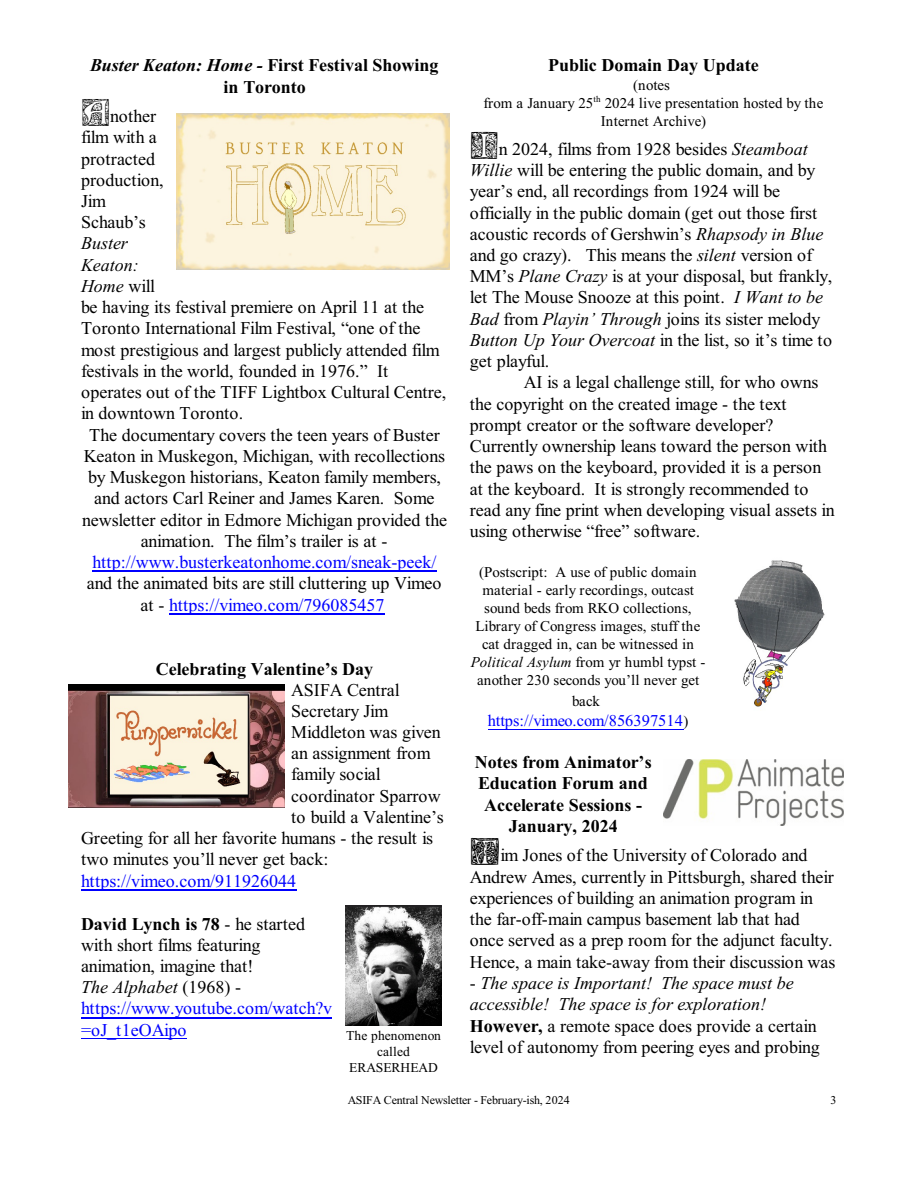
<style>
.page{position:relative;width:918px;height:1188px;background:#fff}
.page>*{position:absolute;margin:0;border:0;box-sizing:border-box;transform-origin:0 0}
.t1{font:18px/21.3px "Times New Roman";color:#000}
.t2{font:700 18px/21.3px "Times New Roman";color:#000;text-align:center}
.t3{font:18px "Times New Roman";color:#00f}
.t4{font:18px "Times New Roman";letter-spacing:-.02em;color:#000}
.t5{font:italic 18px "Times New Roman";color:#000}
.t6{font:16.5px "Times New Roman";color:#00f}
.t7{font:15px/18px "Times New Roman";letter-spacing:.005em;color:#000;text-align:center}
.t8{font:13.5px/16.2px "Times New Roman";color:#000;text-align:center}
.t9{font:12px "Times New Roman";letter-spacing:-.01em;color:#000}
.s1{font-style:italic}
.s2{font-style:normal}
.s3{color:#00f}
.s4{font-size:15px;color:#000}
.s5{font-weight:700}
</style>
<div class="page">
<img style="left:177px;top:113px;width:273px;height:157px">
<img style="left:69px;top:685px;width:216px;height:122px">
<img style="left:345px;top:906px;width:97px;height:119px">
<img style="left:734px;top:560px;width:91px;height:147px">
<img style="left:663px;top:760px;width:181px;height:66px">
<hr style="left:93px;top:571px;width:344px;height:1px;background:#00f">
<hr style="left:169px;top:613px;width:215px;height:2px;background:#00f">
<hr style="left:81px;top:890px;width:215px;height:1px;background:#00f">
<hr style="left:81px;top:1017px;width:251px;height:1px;background:#00f">
<hr style="left:81px;top:1038px;width:106px;height:1px;background:#00f">
<hr style="left:488px;top:729px;width:196px;height:1px;background:#00f">
<p class="t2" style="left:90px;top:56px;width:350px"><span class="s1">Buster Keaton: Home -</span> First Festival Showing in Toronto</p>
<p class="t1" style="left:81px;top:107px;width:84px;text-indent:29px">nother film with a protracted production,<br>Jim<br>Schaub’s</p>
<p class="t5" style="left:81px;top:237px;width:48px">Buster</p>
<p class="t5" style="left:81px;top:258px;width:59px">Keaton:</p>
<p class="t5" style="left:81px;top:279px;width:76px">Home <span class="s2">will</span></p>
<p class="t1" style="left:81px;top:298px;width:345px">be having its festival premiere on April 11 at the</p>
<p class="t1" style="left:81px;top:319px;width:341px">Toronto International Film Festival, “one of the</p>
<p class="t1" style="left:81px;top:341px;width:360px">most prestigious and largest publicly attended film</p>
<p class="t1" style="left:81px;top:362px;width:309px">festivals in the world, founded in 1976.” It</p>
<p class="t1" style="left:81px;top:383px;width:367px">operates out of the TIFF Lightbox Cultural Centre,</p>
<p class="t1" style="left:81px;top:404px;width:164px">in downtown Toronto.</p>
<p class="t1" style="left:89px;top:426px;width:352px">The documentary covers the teen years of Buster</p>
<p class="t1" style="left:84px;top:447px;width:363px">Keaton in Muskegon, Michigan, with recollections</p>
<p class="t1" style="left:88px;top:468px;width:354px">by Muskegon historians, Keaton family members,</p>
<p class="t1" style="left:94px;top:489px;width:342px">and actors Carl Reiner and James Karen. Some</p>
<p class="t1" style="left:82px;top:511px;width:367px">newsletter editor in Edmore Michigan provided the</p>
<p class="t4" style="left:141px;top:534px;width:248px">animation. The film’s trailer is at -</p>
<p class="t3" style="left:93px;top:556px;width:346px">http://www.busterkeatonhome.com/sneak-peek/</p>
<p class="t1" style="left:87px;top:574px;width:356px;text-align:center">and the animated bits are still cluttering up Vimeo at - <span class="s3">https://vimeo.com/796085457</span></p>
<p class="t2" style="left:548px;top:56px;width:212px">Public Domain Day Update</p>
<p class="t7" style="left:483px;top:77px;width:341px">(notes<br>from a January 25<sup>th</sup> 2024 live presentation hosted by the<br>Internet Archive)</p>
<p class="t1" style="left:470px;top:140px;width:364px;text-indent:29px">n 2024, films from 1928 besides <span class="s1">Steamboat Willie</span> will be entering the public domain, and by year’s end, all recordings from 1924 will be officially in the public domain (get out those first acoustic records of Gershwin’s <span class="s1">Rhapsody in Blue </span>and go crazy). This means the <span class="s1">silent</span> version of MM’s <span class="s1">Plane Crazy</span> is at your disposal, but frankly, let The Mouse Snooze at this point. <span class="s1">I Want to be Bad</span> from <span class="s1">Playin’ Through</span> joins its sister melody <span class="s1">Button Up Your Overcoat</span> in the list, so it’s time to get playful.</p>
<p class="t1" style="left:470px;top:373px;width:367px;text-indent:54px">AI is a legal challenge still, for who owns the copyright on the created image - the text prompt creator or the software developer?<br>Currently ownership leans toward the person with the paws on the keyboard, provided it is a person at the keyboard. It is strongly recommended to read any fine print when developing visual assets in using otherwise “free” software.</p>
<p class="t7" style="left:471px;top:565px;width:236px">(Postscript: A use of public domain material - early recordings, outcast sound beds from RKO collections, Library of Congress images, stuff the cat dragged in, can be witnessed in <span class="s1">Political Asylum</span> from yr humbl typst - another 230 seconds you’ll never get</p>
<p class="t7" style="left:572px;top:693px;width:29px">back</p>
<p class="t6" style="left:488px;top:714px;width:202px">https://vimeo.com/856397514<span class="s4">)</span></p>
<p class="t2" style="left:475px;top:753px;width:178px">Notes from Animator’s<br>Education Forum and<br>Accelerate Sessions -<br>January, 2024</p>
<p class="t1" style="left:470px;top:847px;width:367px;text-indent:31px">im Jones of the University of Colorado and Andrew Ames, currently in Pittsburgh, shared their experiences of building an animation program in the far-off-main campus basement lab that had once served as a prep room for the adjunct faculty.<br>Hence, a main take-away from their discussion was</p>
<p class="t1" style="left:470px;top:974px;width:351px">- <span class="s1">The space is Important! The space must be accessible! The space is for exploration!<br></span><span class="s5">However,</span> a remote space does provide a certain level of autonomy from peering eyes and probing</p>
<p class="t9" style="left:348px;top:1096px;width:224px">ASIFA Central Newsletter - February-ish, 2024</p>
<p class="t9" style="left:830px;top:1096px;width:7px">3</p>
<p class="t2" style="left:156px;top:660px;width:219px">Celebrating Valentine’s Day</p>
<p class="t1" style="left:291px;top:681px;width:110px">ASIFA Central</p>
<p class="t1" style="left:291px;top:702px;width:99px">Secretary Jim</p>
<p class="t1" style="left:291px;top:723px;width:151px">Middleton was given</p>
<p class="t1" style="left:291px;top:744px;width:141px">an assignment from</p>
<p class="t4" style="left:291px;top:768px;width:91px">family social</p>
<p class="t1" style="left:291px;top:787px;width:151px">coordinator Sparrow</p>
<p class="t4" style="left:291px;top:810px;width:154px">to build a Valentine’s</p>
<p class="t1" style="left:81px;top:829px;width:354px">Greeting for all her favorite humans - the result is</p>
<p class="t1" style="left:81px;top:850px;width:249px">two minutes you’ll never get back:</p>
<p class="t3" style="left:81px;top:874px;width:217px">https://vimeo.com/911926044</p>
<p class="t1" style="left:81px;top:915px;width:253px"><span class="s5">David Lynch is 78</span> - he started with short films featuring animation, imagine that!<br><span class="s1">The Alphabet</span> (1968) - <span class="s3">https://www.youtube.com/watch?v =oJ_t1eOAipo</span></p>
<p class="t8" style="left:346px;top:1028px;width:96px">The phenomenon called<br>ERASERHEAD</p>
</div>
